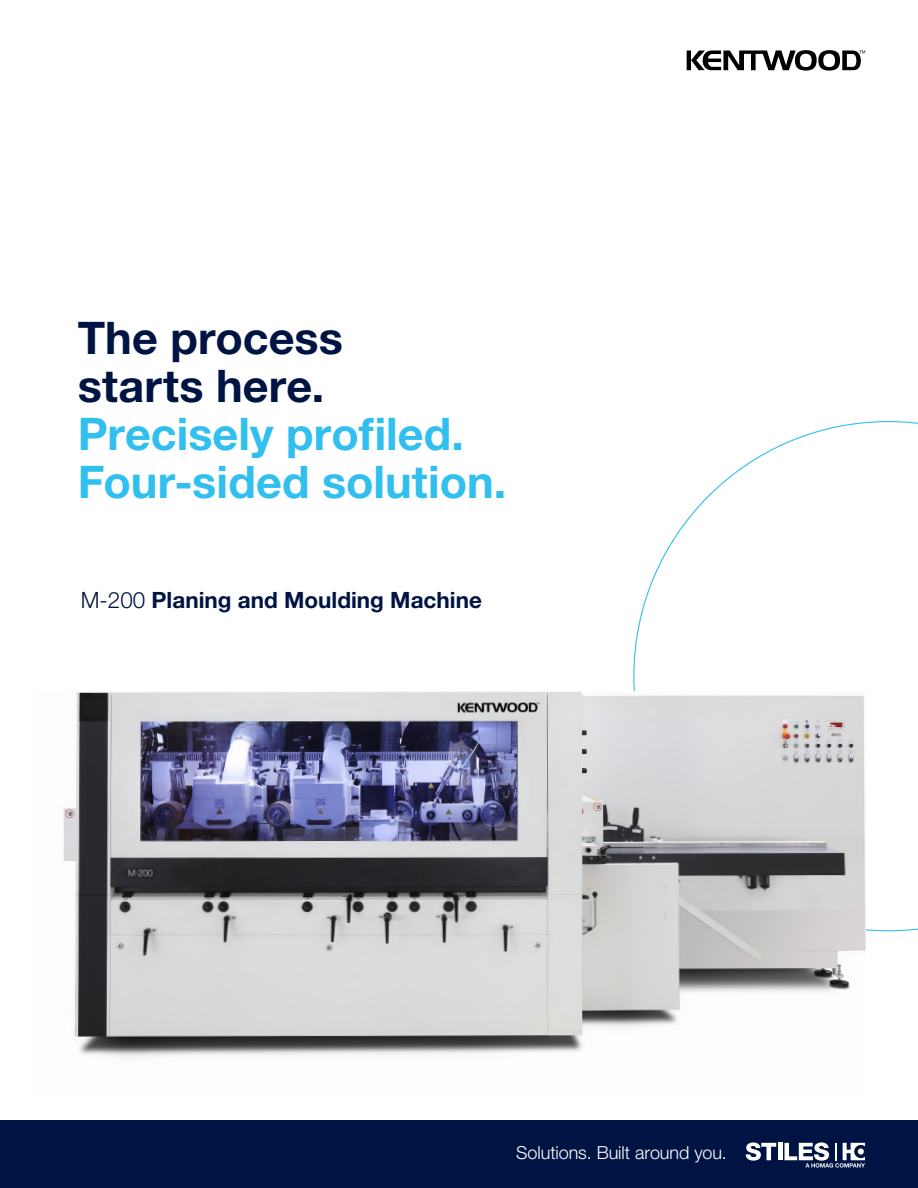
<style>
.page{position:relative;width:918px;height:1188px;background:#fff}
.page>*{position:absolute;margin:0;border:0;box-sizing:border-box;transform-origin:0 0}
.t1{font:700 45px/48px "Helvetica Neue LT Std";color:#30bfef}
.t2{font:700 45px/48px "Helvetica Neue LT Std";letter-spacing:.005em;color:#001443}
.t3{font:700 22.5px "Helvetica Neue LT Std";color:#001443}
.t4{font:300 18px "Helvetica Neue LTW1 G";color:#fff}
.s1{font-family:"Helvetica Neue LTW1 G";font-weight:300}
</style>
<div class="page">
<svg style="left:633px;top:421px;width:285px;height:510px"></svg>
<svg style="left:687px;top:50px;width:178px;height:21px"></svg>
<img style="left:63px;top:691px;width:802px;height:367px">
<div style="left:0;top:1120px;width:918px;height:68px;background:#001443"></div>
<svg style="left:746px;top:1142px;width:30px;height:19px"></svg>
<div style="left:778px;top:1143px;width:5px;height:17px;background:#fff"></div>
<svg style="left:784px;top:1142px;width:81px;height:26px"></svg>
<p class="t2" style="left:78px;top:313px;width:267px">The process starts here.</p>
<p class="t1" style="left:78px;top:409px;width:430px">Precisely profiled.<br>Four-sided solution.</p>
<p class="t3" style="left:81px;top:586px;width:403px"><span class="s1">M-200</span> Planing and Moulding Machine</p>
<p class="t4" style="left:516px;top:1142px;width:212px">Solutions. Built around you.</p>
</div>
